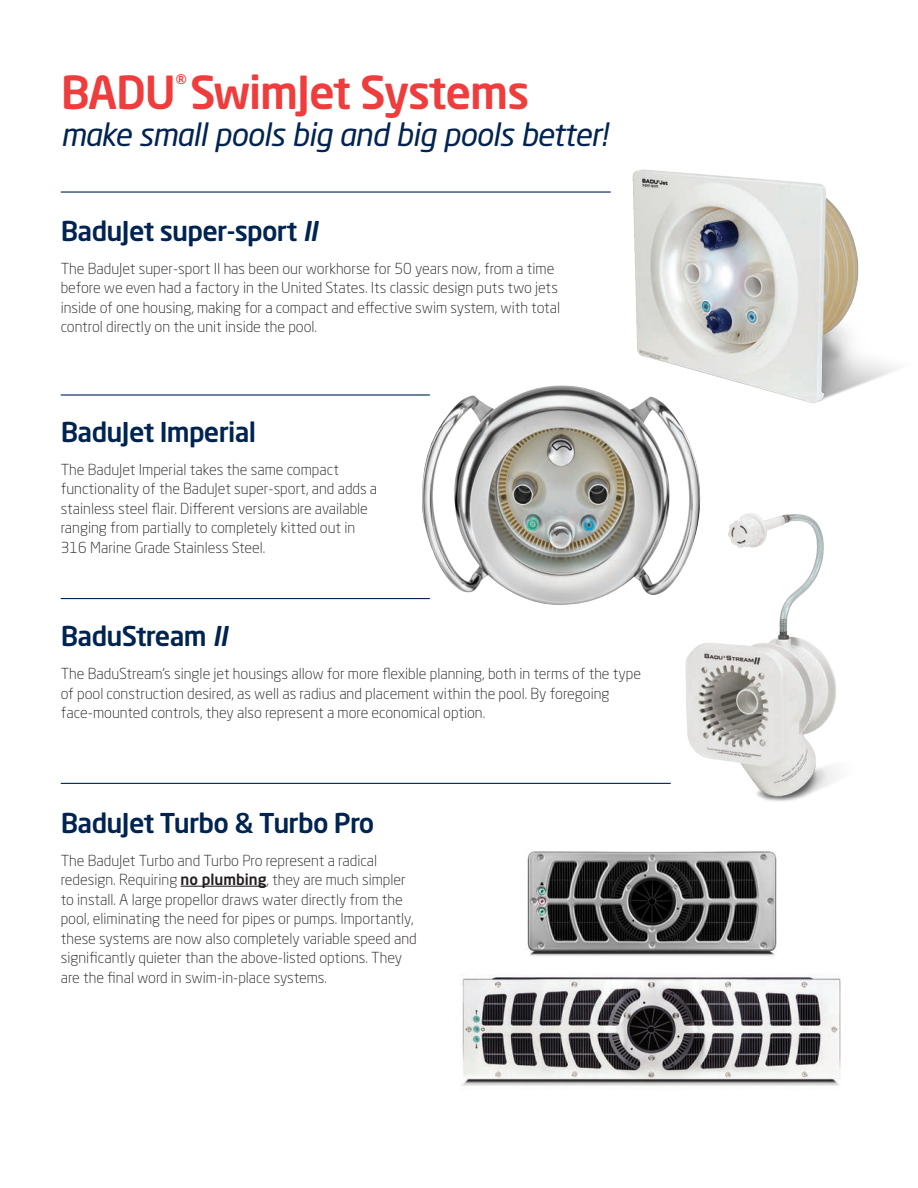
<style>
.page{position:relative;width:918px;height:1188px;background:#fff}
.page>*{position:absolute;margin:0;border:0;box-sizing:border-box;transform-origin:0 0}
.t1{font:500 45px "Neo Sans Std";letter-spacing:-.025em;color:#ee3d3c}
.t2{font:italic 31.5px "Neo Sans Std";letter-spacing:-.025em;color:#002451}
.t3{font:500 27px "Neo Sans Std";letter-spacing:-.025em;color:#002451}
.t4{font:500 18.3px "Neo Sans Std";color:#ee3d3c}
.t5{font:300 15px/19.5px "Neo Sans Std";color:#231f20}
.s1{font-style:italic}
.s2{font-weight:500}
</style>
<div class="page">
<img style="left:632px;top:169px;width:264px;height:234px">
<hr style="left:181px;top:886px;width:85px;height:1px;background:#231f20">
<img style="left:666px;top:513px;width:171px;height:289px">
<hr style="left:61px;top:191px;width:550px;height:2px;background:#002451">
<hr style="left:61px;top:394px;width:369px;height:2px;background:#002451">
<hr style="left:61px;top:598px;width:369px;height:1px;background:#002451">
<hr style="left:61px;top:783px;width:610px;height:1px;background:#002451">
<img style="left:462px;top:975px;width:379px;height:111px">
<img style="left:421px;top:385px;width:280px;height:220px">
<img style="left:527px;top:851px;width:250px;height:105px">
<p class="t4" style="left:176px;top:69px;width:12px">®</p>
<h2 class="t2" style="left:61px;top:116px;width:548px">make small pools big and big pools better!</h2>
<h1 class="t1" style="left:61px;top:64px;width:470px">BADU SwimJet Systems</h1>
<h3 class="t3" style="left:61px;top:214px;width:258px">BaduJet super-sport <span class="s1">II</span></h3>
<p class="t5" style="left:61px;top:258px;width:501px">The BaduJet super-sport II has been our workhorse for 50 years now, from a time before we even had a factory in the United States. Its classic design puts two jets inside of one housing, making for a compact and effective swim system, with total control directly on the unit inside the pool.</p>
<h3 class="t3" style="left:61px;top:415px;width:197px">BaduJet Imperial</h3>
<p class="t5" style="left:61px;top:460px;width:318px">The BaduJet Imperial takes the same compact functionality of the BaduJet super-sport, and adds a stainless steel flair. Different versions are available ranging from partially to completely kitted out in 316 Marine Grade Stainless Steel.</p>
<h3 class="t3" style="left:61px;top:619px;width:168px">BaduStream <span class="s1">II</span></h3>
<p class="t5" style="left:61px;top:664px;width:582px">The BaduStream’s single jet housings allow for more flexible planning, both in terms of the type of pool construction desired, as well as radius and placement within the pool. By foregoing face-mounted controls, they also represent a more economical option.</p>
<h3 class="t3" style="left:61px;top:806px;width:315px">BaduJet Turbo &amp; Turbo Pro</h3>
<p class="t5" style="left:61px;top:850px;width:358px">The BaduJet Turbo and Turbo Pro represent a radical redesign. Requiring <span class="s2">no plumbing</span>, they are much simpler to install. A large propellor draws water directly from the pool, eliminating the need for pipes or pumps. Importantly, these systems are now also completely variable speed and significantly quieter than the above-listed options. They are the final word in swim-in-place systems.</p>
</div>
